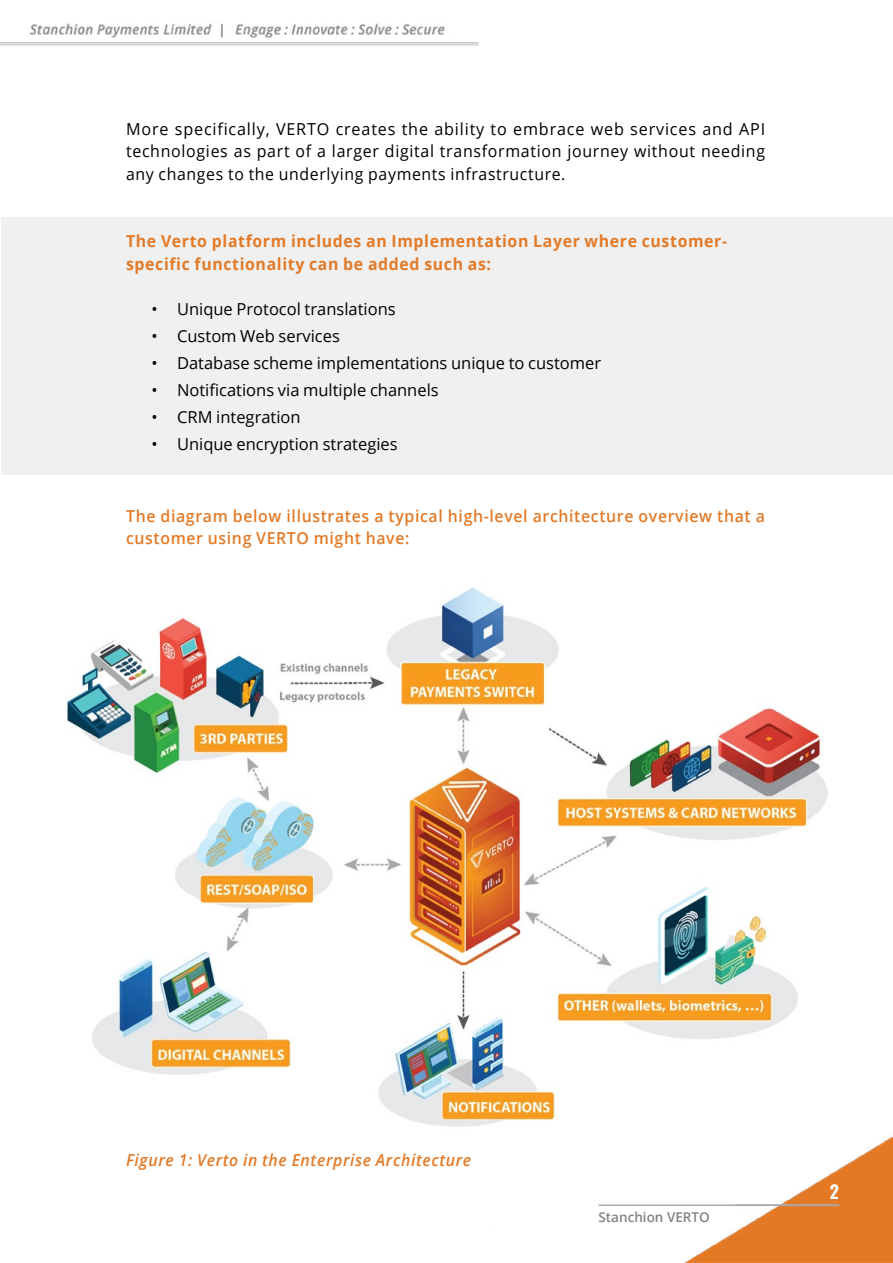
<style>
.page{position:relative;width:893px;height:1263px;background:#fff}
.page>*{position:absolute;margin:0;border:0;box-sizing:border-box;transform-origin:0 0}
.t1{font:600 18px "Oswald";color:#fff}
.t2{font:16.5px/22.5px "Open Sans";letter-spacing:.04em;color:#000101;text-align:justify}
.t3{font:16.5px "Open Sans";color:#000}
.t4{font:700 16.5px/22.5px "Open Sans";letter-spacing:.04em;color:#e37a27;scale:.96 1}
.t5{font:600 16.5px/22.5px "Open Sans";letter-spacing:.04em;color:#e37a27;scale:.96 1}
.t6{font:italic 600 16.5px "Open Sans";letter-spacing:.04em;color:#e37a27;scale:.96 1}
.t7{font:600 13.5px "Open Sans";color:#808285}
</style>
<div class="page">
<img style="left:0;top:23px;width:893px;height:1240px">
<div style="left:254px;top:1191px;width:481px;height:36px;background:#fff"></div>
<hr style="left:598px;top:1204px;width:241px;height:2px;background:#a7a9ac">
<div style="left:1px;top:217px;width:891px;height:258px;background:#f0f0f0"></div>
<img style="left:57px;top:583px;width:779px;height:548px">
<p class="t2" style="left:126px;top:117px;width:641px">More specifically, VERTO creates the ability to embrace web services and API technologies as part of a larger digital transformation journey without needing any changes to the underlying payments infrastructure.</p>
<p class="t4" style="left:126px;top:230px;width:628px">The Verto platform includes an Implementation Layer where customer&shy;specific functionality can be added such as:</p>
<p class="t3" style="left:152px;top:298px;width:246px">• Unique Protocol translations</p>
<p class="t3" style="left:152px;top:325px;width:190px">• Custom Web services</p>
<p class="t3" style="left:152px;top:352px;width:451px">• Database scheme implementations unique to customer</p>
<p class="t3" style="left:152px;top:379px;width:289px">• Notifications via multiple channels</p>
<p class="t3" style="left:152px;top:406px;width:151px">• CRM integration</p>
<p class="t3" style="left:152px;top:433px;width:248px">• Unique encryption strategies</p>
<p class="t5" style="left:126px;top:504px;width:667px">The diagram below illustrates a typical high-level architecture overview that a customer using VERTO might have:</p>
<p class="t6" style="left:126px;top:1148px;width:361px">Figure 1: Verto in the Enterprise Architecture</p>
<p class="t7" style="left:598px;top:1208px;width:113px">Stanchion VERTO</p>
<p class="t1" style="left:830px;top:1182px;width:11px">2</p>
</div>
